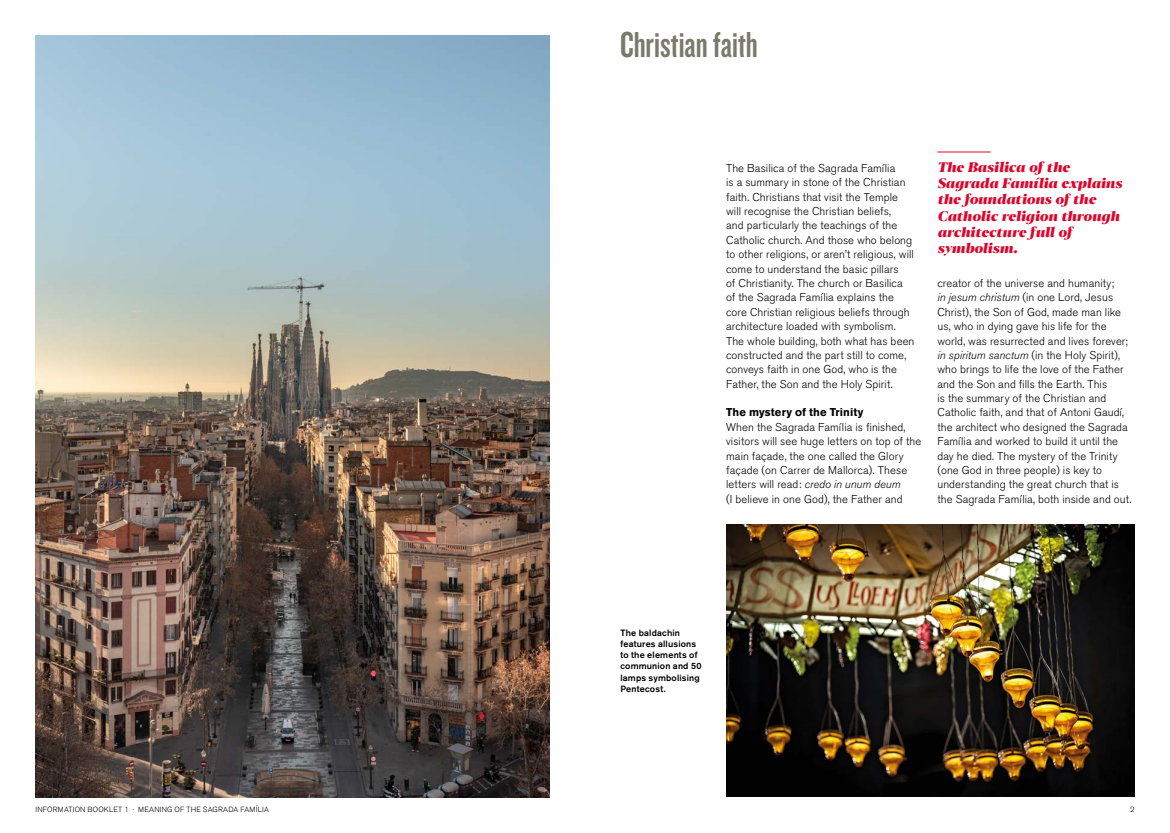
<style>
.page{position:relative;width:1170px;height:833px;background:#fff}
.page>*{position:absolute;margin:0;border:0;box-sizing:border-box;transform-origin:0 0}
.TXT_TIT_GRIS{font:37.5px "Knockout HTF48 Featherweight";color:#7b796b}
.TXT_DESTACAT{font:italic 800 13.75px/16.2px "Blacker Display";letter-spacing:.005em;color:#dd052b}
.TXT_TXT{font:300 11.25px/14.4px "Akzidenz Grotesk BE";letter-spacing:.01em;color:#000}
.TXT_INTERTITOL{font:700 11.25px "Akzidenz Grotesk BE";letter-spacing:.01em;color:#000}
.TXT_PEU_SANS_IMATGES{font:500 9px/11.2px "Akzidenz Grotesk BE";letter-spacing:.02em;color:#000}
.NAV{font:300 7.5px "Akzidenz Grotesk BE";letter-spacing:.03em;color:#000}
.s1{font-family:"Akzidenz Grotesk BQ";font-style:italic}
</style>
<div class="page">
<img style="left:726px;top:524px;width:408px;height:272px">
<img style="left:35px;top:36px;width:514px;height:761px">
<hr style="left:937px;top:151px;width:53px;height:1px;background:#dd052b">
<p class="TXT_TIT_GRIS" style="left:620px;top:26px;width:139px">Christian faith</p>
<p class="TXT_TXT" style="left:726px;top:161px;width:190px">The Basilica of the Sagrada Família<br>is a summary in stone of the Christian faith. Christians that visit the Temple will recognise the Christian beliefs,<br>and particularly the teachings of the Catholic church. And those who belong to other religions, or aren’t religious, will come to understand the basic pillars<br>of Christianity. The church or Basilica of the Sagrada Família explains the core Christian religious beliefs through architecture loaded with symbolism.<br>The whole building, both what has been constructed and the part still to come, conveys faith in one God, who is the Father, the Son and the Holy Spirit.</p>
<p class="TXT_INTERTITOL" style="left:726px;top:406px;width:139px">The mystery of the Trinity</p>
<p class="TXT_TXT" style="left:726px;top:420px;width:197px">When the Sagrada Família is finished, visitors will see huge letters on top of the main façade, the one called the Glory façade (on Carrer de Mallorca). These letters will read: <span class="s1">credo in unum deum<br></span>(I believe in one God), the Father and</p>
<p class="TXT_DESTACAT" style="left:937px;top:160px;width:186px">The Basilica of the<br>Sagrada Família explains the foundations of the<br>Catholic religion through architecture full of symbolism.</p>
<p class="TXT_TXT" style="left:937px;top:276px;width:195px">creator of the universe and humanity;<br><span class="s1">in jesum christum</span> (in one Lord, Jesus Christ), the Son of God, made man like us, who in dying gave his life for the world, was resurrected and lives forever; <span class="s1">in spiritum sanctum</span> (in the Holy Spirit), who brings to life the love of the Father and the Son and fills the Earth. This<br>is the summary of the Christian and Catholic faith, and that of Antoni Gaudí, the architect who designed the Sagrada Família and worked to build it until the day he died. The mystery of the Trinity (one God in three people) is key to understanding the great church that is the Sagrada Família, both inside and out.</p>
<p class="TXT_PEU_SANS_IMATGES" style="left:620px;top:627px;width:83px">The baldachin features allusions to the elements of communion and 50 lamps symbolising<br>Pentecost.</p>
<p class="NAV" style="left:35px;top:805px;width:235px">INFORMATION BOOKLET 1 · MEANING OF THE SAGRADA FAMÍLIA</p>
<p class="NAV" style="left:1129px;top:805px;width:6px">2</p>
</div>
